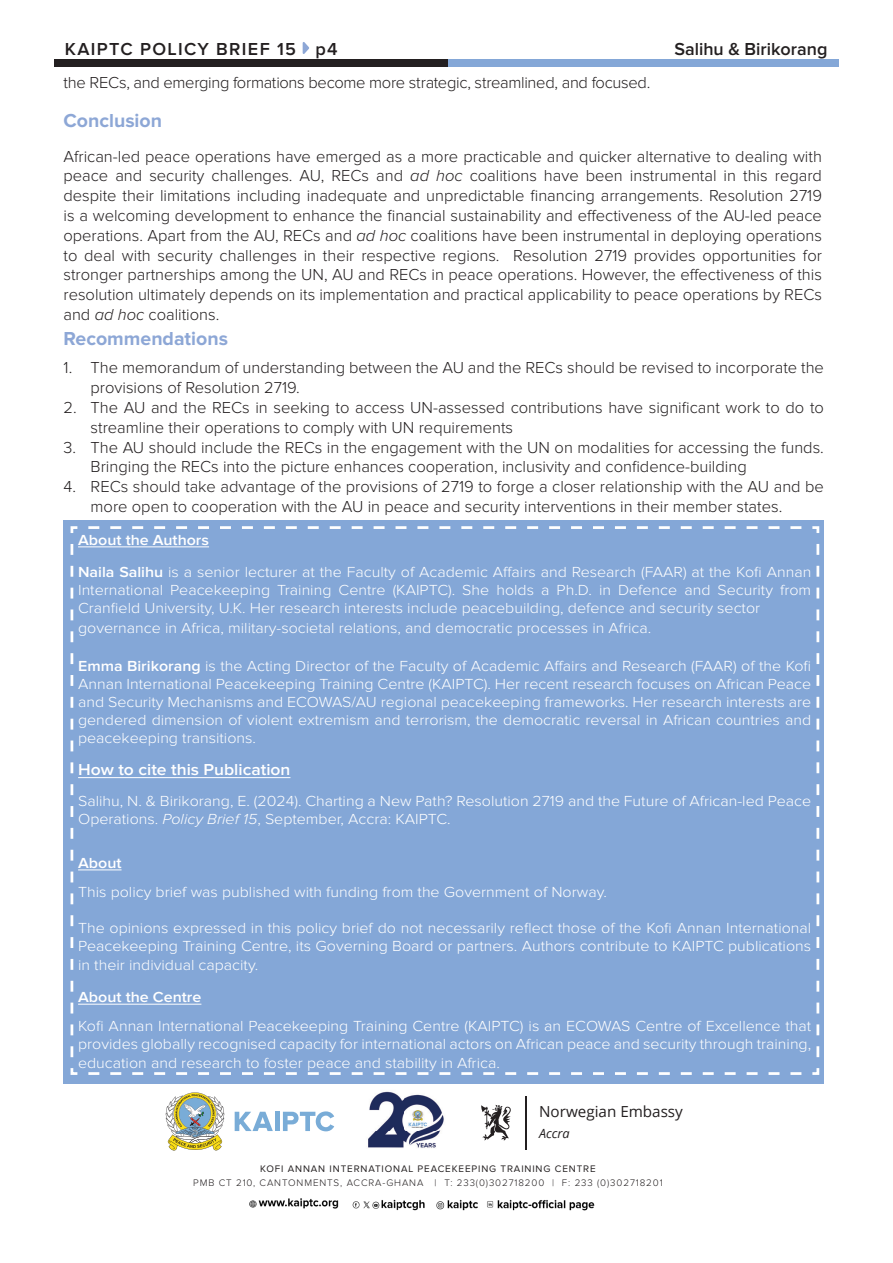
<style>
.page{position:relative;width:893px;height:1263px;background:#fff}
.page>*{position:absolute;margin:0;border:0;box-sizing:border-box;transform-origin:0 0}
.t1{font:700 19.5px "Proxima Nova";color:#8da7d6}
.t2{font:600 18px "Proxima Nova";letter-spacing:.075em;color:#231f20}
.t3{font:600 18px "Proxima Nova";color:#231f20}
.t4{font:300 16.5px/19.8px "Proxima Nova";color:#231f20}
.t5{font:300 16.5px "Proxima Nova";letter-spacing:-.02em;color:#231f20}
.t6{font:600 16.5px "Proxima Nova";color:#fff;scale:1.06 1}
.t7{font:300 15.15px/18.1px "Proxima Nova";color:#fff;text-align:justify;scale:1.06 1}
.t8{font:600 15.15px "Proxima Nova";color:#fff;scale:1.06 1}
.t9{font:15.15px "Open Sans";color:#231f20}
.t10{font:italic 12.75px "Open Sans";color:#231f20}
.t11{font:300 9.9px "Proxima Nova";letter-spacing:.09em;color:#231f20}
.t12{font:9.9px "Proxima Nova";letter-spacing:.09em;color:#231f20}
.s1{font-style:italic}
.s2{font-weight:600}
</style>
<div class="page">
<div style="left:445px;top:59px;width:394px;height:7px;background:#84a7d7"></div>
<div style="left:54px;top:59px;width:394px;height:7px;background:#231f20"></div>
<svg style="left:303px;top:42px;width:6px;height:12px"></svg>
<div style="left:63px;top:520px;width:761px;height:563px;background:#84a7d7"></div>
<svg style="left:70px;top:526px;width:750px;height:549px"></svg>
<hr style="left:78px;top:547px;width:131px;height:1px;background:#fff">
<hr style="left:78px;top:870px;width:44px;height:1px;background:#fff">
<hr style="left:78px;top:1004px;width:123px;height:1px;background:#fff">
<hr style="left:78px;top:777px;width:212px;height:1px;background:#fff">
<img style="left:249px;top:1198px;width:346px;height:13px">
<svg style="left:165px;top:1092px;width:60px;height:59px"></svg>
<svg style="left:235px;top:1111px;width:99px;height:21px"></svg>
<svg style="left:481px;top:1105px;width:30px;height:36px"></svg>
<hr style="left:525px;top:1096px;width:1px;height:54px;background:#231f20">
<img style="left:368px;top:1091px;width:76px;height:57px">
<p class="t2" style="left:65px;top:38px;width:274px">KAIPTC POLICY BRIEF 15 p4</p>
<p class="t3" style="left:674px;top:38px;width:155px">Salihu &amp; Birikorang</p>
<p class="t5" style="left:63px;top:73px;width:588px">the RECs, and emerging formations become more strategic, streamlined, and focused.</p>
<p class="t1" style="left:63px;top:111px;width:100px">Conclusion</p>
<p class="t4" style="left:63px;top:146px;width:760px;text-align:justify">African-led peace operations have emerged as a more practicable and quicker alternative to dealing with peace and security challenges. AU, RECs and <span class="s1">ad hoc</span> coalitions have been instrumental in this regard despite their limitations including inadequate and unpredictable financing arrangements. Resolution 2719 is a welcoming development to enhance the financial sustainability and effectiveness of the AU-led peace operations. Apart from the AU, RECs and <span class="s1">ad hoc</span> coalitions have been instrumental in deploying operations to deal with security challenges in their respective regions. Resolution 2719 provides opportunities for stronger partnerships among the UN, AU and RECs in peace operations. However, the effectiveness of this resolution ultimately depends on its implementation and practical applicability to peace operations by RECs and <span class="s1">ad hoc</span> coalitions.</p>
<p class="t1" style="left:64px;top:329px;width:166px">Recommendations</p>
<p class="t4" style="left:91px;top:358px;width:735px;text-indent:-27px">1. The memorandum of understanding between the AU and the RECs should be revised to incorporate the provisions of Resolution 2719.</p>
<p class="t4" style="left:91px;top:398px;width:735px;text-indent:-27px">2. The AU and the RECs in seeking to access UN-assessed contributions have significant work to do to streamline their operations to comply with UN requirements</p>
<p class="t4" style="left:91px;top:437px;width:735px;text-indent:-27px">3. The AU should include the RECs in the engagement with the UN on modalities for accessing the funds.<br>Bringing the RECs into the picture enhances cooperation, inclusivity and confidence-building</p>
<p class="t4" style="left:91px;top:477px;width:735px;text-indent:-27px">4. RECs should take advantage of the provisions of 2719 to forge a closer relationship with the AU and be more open to cooperation with the AU in peace and security interventions in their member states.</p>
<p class="t8" style="left:78px;top:531px;width:125px">About the Authors</p>
<p class="t7" style="left:78px;top:563px;width:693px"><span class="s2">Naila Salihu</span> is a senior lecturer at the Faculty of Academic Affairs and Research (FAAR) at the Kofi Annan International Peacekeeping Training Centre (KAIPTC). She holds a Ph.D. in Defence and Security from Cranfield University, U.K. Her research interests include peacebuilding, defence and security sector</p>
<p class="t7" style="left:78px;top:619px;width:542px">governance in Africa, military-societal relations, and democratic processes in Africa.</p>
<p class="t7" style="left:78px;top:657px;width:693px"><span class="s2">Emma Birikorang</span> is the Acting Director of the Faculty of Academic Affairs and Research (FAAR) of the Kofi Annan International Peacekeeping Training Centre (KAIPTC). Her recent research focuses on African Peace and Security Mechanisms and ECOWAS/AU regional peacekeeping frameworks. Her research interests are gendered dimension of violent extremism and terrorism, the democratic reversal in African countries and peacekeeping transitions.</p>
<p class="t6" style="left:78px;top:760px;width:202px">How to cite this Publication</p>
<p class="t7" style="left:78px;top:792px;width:693px">Salihu, N. &amp; Birikorang, E. (2024). Charting a New Path? Resolution 2719 and the Future of African-led Peace<br>Operations. <span class="s1">Policy Brief 15</span>, September, Accra: KAIPTC.</p>
<p class="t8" style="left:78px;top:854px;width:42px">About</p>
<p class="t7" style="left:78px;top:883px;width:500px">This policy brief was published with funding from the Government of Norway.</p>
<p class="t7" style="left:78px;top:919px;width:693px">The opinions expressed in this policy brief do not necessarily reflect those of the Kofi Annan International Peacekeeping Training Centre, its Governing Board or partners. Authors contribute to KAIPTC publications in their individual capacity.</p>
<p class="t8" style="left:78px;top:988px;width:118px">About the Centre</p>
<p class="t7" style="left:78px;top:1017px;width:693px">Kofi Annan International Peacekeeping Training Centre (KAIPTC) is an ECOWAS Centre of Excellence that provides globally recognised capacity for international actors on African peace and security through training, education and research to foster peace and stability in Africa.</p>
<p class="t9" style="left:539px;top:1101px;width:145px">Norwegian Embassy</p>
<p class="t10" style="left:539px;top:1124px;width:32px">Accra</p>
<p class="t12" style="left:260px;top:1164px;width:337px">KOFI ANNAN INTERNATIONAL PEACEKEEPING TRAINING CENTRE</p>
<p class="t11" style="left:193px;top:1177px;width:471px">PMB CT 210, CANTONMENTS, ACCRA-GHANA | T: 233(0)302718200 | F: 233 (0)302718201</p>
</div>
